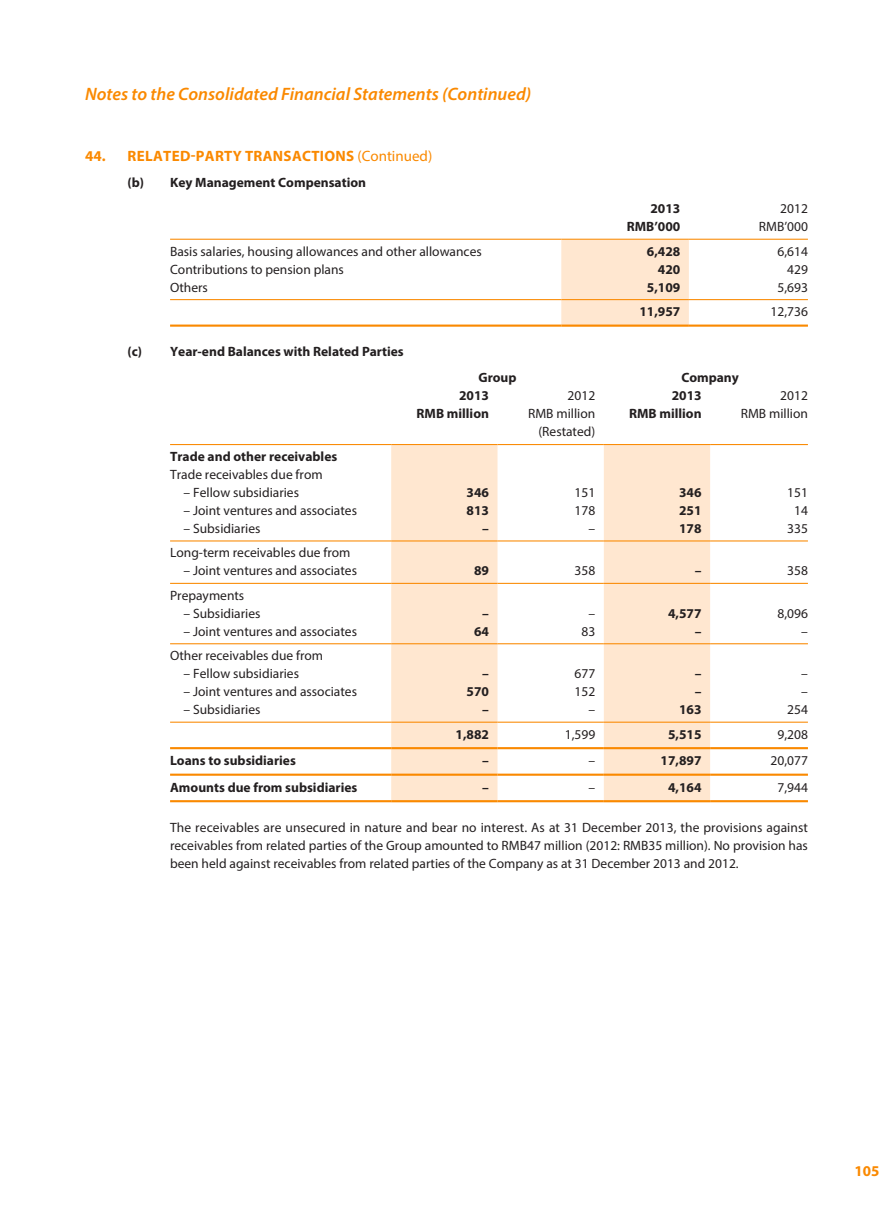
<style>
.page{position:relative;width:893px;height:1212px;background:#fff}
.page>*{position:absolute;margin:0;border:0;box-sizing:border-box;transform-origin:0 0}
.t1{font:italic 600 18px "Myriad Pro";color:#fa8900}
.t2{font:700 15px "Myriad Pro";letter-spacing:.02em;color:#fa8900}
.t3{font:13.5px/18px "Myriad Pro";color:#231f20;text-align:justify}
.t4{font:700 13.5px "Myriad Pro";color:#231f20}
.s1{font-weight:400}
</style>
<div class="page">
<div style="left:561px;top:240px;width:128px;height:85px;background:#ffe7d0"></div>
<hr style="left:170px;top:239px;width:391px;height:1px;background:#fa8900">
<hr style="left:561px;top:239px;width:128px;height:1px;background:#fa8900">
<hr style="left:689px;top:239px;width:119px;height:1px;background:#fa8900">
<hr style="left:170px;top:299px;width:391px;height:1px;background:#fa8900">
<hr style="left:561px;top:299px;width:128px;height:1px;background:#fa8900">
<hr style="left:689px;top:299px;width:119px;height:1px;background:#fa8900">
<hr style="left:170px;top:325px;width:391px;height:2px;background:#fa8900">
<hr style="left:561px;top:325px;width:128px;height:2px;background:#fa8900">
<hr style="left:689px;top:325px;width:119px;height:2px;background:#fa8900">
<svg style="left:391px;top:445px;width:319px;height:355px;fill:#ffe7d0"></svg>
<hr style="left:170px;top:444px;width:221px;height:1px;background:#fa8900">
<hr style="left:391px;top:444px;width:106px;height:1px;background:#fa8900">
<hr style="left:497px;top:444px;width:107px;height:1px;background:#fa8900">
<hr style="left:604px;top:444px;width:106px;height:1px;background:#fa8900">
<hr style="left:710px;top:444px;width:98px;height:1px;background:#fa8900">
<hr style="left:170px;top:540px;width:221px;height:1px;background:#fa8900">
<hr style="left:391px;top:540px;width:106px;height:1px;background:#fa8900">
<hr style="left:497px;top:540px;width:107px;height:1px;background:#fa8900">
<hr style="left:604px;top:540px;width:106px;height:1px;background:#fa8900">
<hr style="left:710px;top:540px;width:98px;height:1px;background:#fa8900">
<hr style="left:170px;top:583px;width:221px;height:1px;background:#fa8900">
<hr style="left:391px;top:583px;width:106px;height:1px;background:#fa8900">
<hr style="left:497px;top:583px;width:107px;height:1px;background:#fa8900">
<hr style="left:604px;top:583px;width:106px;height:1px;background:#fa8900">
<hr style="left:710px;top:583px;width:98px;height:1px;background:#fa8900">
<hr style="left:170px;top:643px;width:221px;height:1px;background:#fa8900">
<hr style="left:391px;top:643px;width:106px;height:1px;background:#fa8900">
<hr style="left:497px;top:643px;width:107px;height:1px;background:#fa8900">
<hr style="left:604px;top:643px;width:106px;height:1px;background:#fa8900">
<hr style="left:710px;top:643px;width:98px;height:1px;background:#fa8900">
<hr style="left:170px;top:722px;width:221px;height:1px;background:#fa8900">
<hr style="left:391px;top:722px;width:106px;height:1px;background:#fa8900">
<hr style="left:497px;top:722px;width:107px;height:1px;background:#fa8900">
<hr style="left:604px;top:722px;width:106px;height:1px;background:#fa8900">
<hr style="left:710px;top:722px;width:98px;height:1px;background:#fa8900">
<hr style="left:170px;top:747px;width:221px;height:2px;background:#fa8900">
<hr style="left:391px;top:747px;width:106px;height:2px;background:#fa8900">
<hr style="left:497px;top:747px;width:107px;height:2px;background:#fa8900">
<hr style="left:604px;top:747px;width:106px;height:2px;background:#fa8900">
<hr style="left:710px;top:747px;width:98px;height:2px;background:#fa8900">
<hr style="left:170px;top:774px;width:221px;height:2px;background:#fa8900">
<hr style="left:391px;top:774px;width:106px;height:2px;background:#fa8900">
<hr style="left:497px;top:774px;width:107px;height:2px;background:#fa8900">
<hr style="left:604px;top:774px;width:106px;height:2px;background:#fa8900">
<hr style="left:710px;top:774px;width:98px;height:2px;background:#fa8900">
<hr style="left:170px;top:800px;width:221px;height:2px;background:#fa8900">
<hr style="left:391px;top:800px;width:106px;height:2px;background:#fa8900">
<hr style="left:497px;top:800px;width:107px;height:2px;background:#fa8900">
<hr style="left:604px;top:800px;width:106px;height:2px;background:#fa8900">
<hr style="left:710px;top:800px;width:98px;height:2px;background:#fa8900">
<h1 class="t1" style="left:85px;top:83px;width:448px">Notes to the Consolidated Financial Statements (Continued)</h1>
<p class="t2" style="left:85px;top:147px;width:349px">44. Related-party Transactions <span class="s1">(Continued)</span></p>
<p class="t4" style="left:128px;top:173px;width:35px">(b) K</p>
<p class="t4" style="left:178px;top:173px;width:189px">ey Management Compensation</p>
<p class="t4" style="left:650px;top:200px;width:31px">2013</p>
<p class="t3" style="left:780px;top:199px;width:29px">2012</p>
<p class="t4" style="left:627px;top:218px;width:10px">RMB</p>
<p class="t4" style="left:654px;top:218px;width:27px">’000</p>
<p class="t3" style="left:759px;top:217px;width:51px">RMB’000</p>
<p class="t3" style="left:170px;top:242px;width:313px">Basis salaries, housing allowances and other allowances</p>
<p class="t4" style="left:647px;top:242px;width:35px">6,428</p>
<p class="t3" style="left:777px;top:242px;width:32px">6,614</p>
<p class="t3" style="left:170px;top:260px;width:175px">Contributions to pension plans</p>
<p class="t4" style="left:658px;top:260px;width:24px">420</p>
<p class="t3" style="left:787px;top:260px;width:22px">429</p>
<p class="t3" style="left:170px;top:278px;width:39px">Others</p>
<p class="t4" style="left:647px;top:278px;width:35px">5,109</p>
<p class="t3" style="left:777px;top:278px;width:32px">5,693</p>
<p class="t4" style="left:639px;top:303px;width:42px">11,957</p>
<p class="t3" style="left:770px;top:302px;width:39px">12,736</p>
<p class="t4" style="left:128px;top:343px;width:34px">(c) Y</p>
<p class="t4" style="left:178px;top:343px;width:227px">ear-end Balances with Related Parties</p>
<p class="t4" style="left:478px;top:369px;width:40px">Group</p>
<p class="t4" style="left:681px;top:369px;width:59px">Company</p>
<p class="t4" style="left:459px;top:387px;width:31px">2013</p>
<p class="t3" style="left:568px;top:387px;width:29px">2012</p>
<p class="t4" style="left:672px;top:387px;width:31px">2013</p>
<p class="t3" style="left:780px;top:387px;width:29px">2012</p>
<p class="t4" style="left:417px;top:405px;width:10px">RMB</p>
<p class="t4" style="left:447px;top:405px;width:44px">million</p>
<p class="t3" style="left:528px;top:405px;width:69px">RMB million</p>
<p class="t4" style="left:629px;top:405px;width:10px">RMB</p>
<p class="t4" style="left:659px;top:405px;width:44px">million</p>
<p class="t3" style="left:741px;top:405px;width:69px">RMB million</p>
<p class="t3" style="left:538px;top:423px;width:58px">(Restated)</p>
<p class="t4" style="left:170px;top:447px;width:169px">Trade and other receivables</p>
<p class="t3" style="left:170px;top:465px;width:154px">Trade receivables due from</p>
<p class="t3" style="left:184px;top:483px;width:117px">– Fellow subsidiaries</p>
<p class="t4" style="left:466px;top:483px;width:24px">346</p>
<p class="t3" style="left:574px;top:483px;width:22px">151</p>
<p class="t4" style="left:679px;top:483px;width:24px">346</p>
<p class="t3" style="left:787px;top:483px;width:22px">151</p>
<p class="t3" style="left:184px;top:501px;width:175px">– Joint ventures and associates</p>
<p class="t4" style="left:466px;top:501px;width:24px">813</p>
<p class="t3" style="left:574px;top:501px;width:22px">178</p>
<p class="t4" style="left:679px;top:501px;width:24px">251</p>
<p class="t3" style="left:794px;top:501px;width:15px">14</p>
<p class="t3" style="left:184px;top:519px;width:78px">– Subsidiaries</p>
<p class="t4" style="left:482px;top:519px;width:8px">–</p>
<p class="t3" style="left:589px;top:519px;width:8px">–</p>
<p class="t4" style="left:679px;top:519px;width:24px">178</p>
<p class="t3" style="left:787px;top:519px;width:22px">335</p>
<p class="t3" style="left:170px;top:543px;width:182px">Long-term receivables due from</p>
<p class="t3" style="left:184px;top:561px;width:175px">– Joint ventures and associates</p>
<p class="t4" style="left:474px;top:562px;width:16px">89</p>
<p class="t3" style="left:574px;top:561px;width:22px">358</p>
<p class="t4" style="left:695px;top:562px;width:8px">–</p>
<p class="t3" style="left:787px;top:561px;width:22px">358</p>
<p class="t3" style="left:170px;top:586px;width:76px">Prepayments</p>
<p class="t3" style="left:184px;top:604px;width:78px">– Subsidiaries</p>
<p class="t4" style="left:482px;top:604px;width:8px">–</p>
<p class="t3" style="left:589px;top:604px;width:8px">–</p>
<p class="t4" style="left:668px;top:604px;width:35px">4,577</p>
<p class="t3" style="left:777px;top:604px;width:32px">8,096</p>
<p class="t3" style="left:184px;top:622px;width:175px">– Joint ventures and associates</p>
<p class="t4" style="left:474px;top:622px;width:16px">64</p>
<p class="t3" style="left:581px;top:622px;width:15px">83</p>
<p class="t4" style="left:695px;top:622px;width:8px">–</p>
<p class="t3" style="left:801px;top:622px;width:8px">–</p>
<p class="t3" style="left:170px;top:646px;width:154px">Other receivables due from</p>
<p class="t3" style="left:184px;top:664px;width:117px">– Fellow subsidiaries</p>
<p class="t4" style="left:482px;top:665px;width:8px">–</p>
<p class="t3" style="left:574px;top:664px;width:22px">677</p>
<p class="t4" style="left:695px;top:665px;width:8px">–</p>
<p class="t3" style="left:801px;top:664px;width:8px">–</p>
<p class="t3" style="left:184px;top:682px;width:175px">– Joint ventures and associates</p>
<p class="t4" style="left:466px;top:683px;width:24px">570</p>
<p class="t3" style="left:574px;top:682px;width:22px">152</p>
<p class="t4" style="left:695px;top:683px;width:8px">–</p>
<p class="t3" style="left:801px;top:682px;width:8px">–</p>
<p class="t3" style="left:184px;top:700px;width:78px">– Subsidiaries</p>
<p class="t4" style="left:482px;top:701px;width:8px">–</p>
<p class="t3" style="left:589px;top:700px;width:8px">–</p>
<p class="t4" style="left:679px;top:701px;width:24px">163</p>
<p class="t3" style="left:787px;top:700px;width:22px">254</p>
<p class="t4" style="left:455px;top:725px;width:35px">1,882</p>
<p class="t3" style="left:565px;top:725px;width:32px">1,599</p>
<p class="t4" style="left:668px;top:725px;width:35px">5,515</p>
<p class="t3" style="left:777px;top:725px;width:32px">9,208</p>
<p class="t4" style="left:170px;top:752px;width:127px">Loans to subsidiaries</p>
<p class="t4" style="left:482px;top:752px;width:8px">–</p>
<p class="t3" style="left:589px;top:751px;width:8px">–</p>
<p class="t4" style="left:661px;top:752px;width:42px">17,897</p>
<p class="t3" style="left:770px;top:751px;width:39px">20,077</p>
<p class="t4" style="left:170px;top:778px;width:189px">Amounts due from subsidiaries</p>
<p class="t4" style="left:482px;top:778px;width:8px">–</p>
<p class="t3" style="left:589px;top:778px;width:8px">–</p>
<p class="t4" style="left:668px;top:778px;width:35px">4,164</p>
<p class="t3" style="left:777px;top:778px;width:32px">7,944</p>
<p class="t3" style="left:170px;top:818px;width:639px">The receivables are unsecured in nature and bear no interest. As at 31 December 2013, the provisions against receivables from related parties of the Group amounted to RMB47 million (2012: RMB35 million). No provision has been held against receivables from related parties of the Company as at 31 December 2013 and 2012.</p>
<p class="t2" style="left:854px;top:1160px;width:26px">105</p>
</div>
